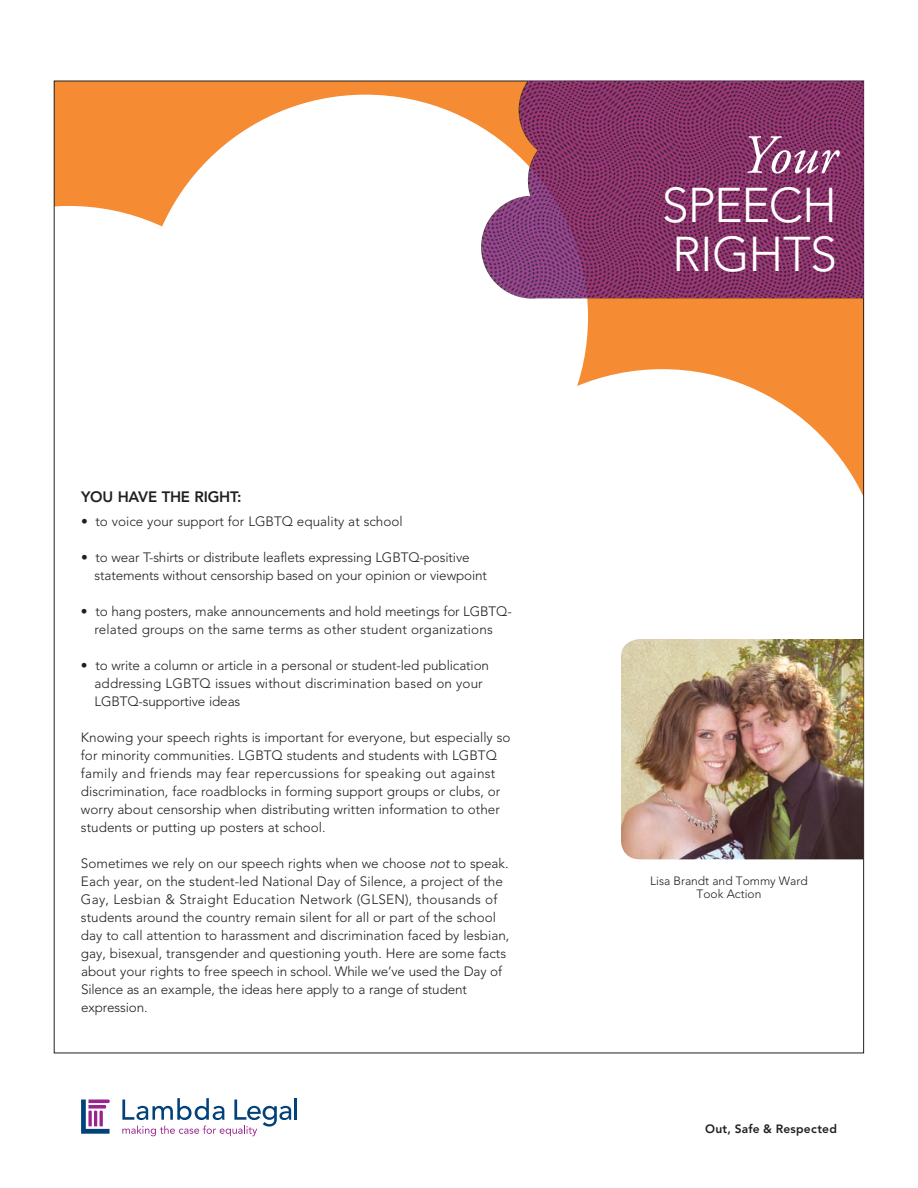
<style>
.page{position:relative;width:918px;height:1188px;background:#fff}
.page>*{position:absolute;margin:0;border:0;box-sizing:border-box;transform-origin:0 0}
.t1{font:italic 55.2px "Adobe Garamond Pro";color:#fff}
.t2{font:300 48.3px/49.1px "Avenir LT Std";letter-spacing:-.02em;color:#fff}
.t3{font:800 15px "Avenir LT Std";letter-spacing:-.015em;color:#231f20}
.t4{font:300 13.5px/18px "Avenir LT Std";color:#231f20}
.t5{font:300 12px/13.5px "Avenir LT Std";color:#231f20;text-align:center}
.t6{font:800 12px "Avenir LT Std";letter-spacing:.015em;color:#231f20}
.s1{font-style:italic}
</style>
<div class="page">
<div style="left:54px;top:81px;width:810px;height:964px;background:#f58b32"></div>
<svg style="left:475px;top:369px;width:387px;height:201px;background:#fdf2e8"></svg>
<div style="left:143px;top:95px;width:445px;height:445px;background:#fff;border-radius:50%"></div>
<div style="left:56px;top:206px;width:117px;height:206px;background:#fff"></div>
<div style="left:54px;top:412px;width:421px;height:641px;background:#fff"></div>
<div style="left:255px;top:570px;width:609px;height:483px;background:#fff"></div>
<img style="left:468px;top:81px;width:396px;height:226px">
<hr style="left:295px;top:1098px;width:2px;height:22px;background:#004279">
<svg style="left:122px;top:1098px;width:169px;height:38px"></svg>
<svg style="left:81px;top:1100px;width:29px;height:34px"></svg>
<img style="left:621px;top:639px;width:242px;height:220px">
<p class="t3" style="left:81px;top:488px;width:162px">You have th e right:</p>
<p class="t4" style="left:81px;top:513px;width:323px">• to voice your support for LGBTQ equality at school</p>
<p class="t4" style="left:81px;top:549px;width:311px">• to wear T-shirts or distribute leaflets expressing LGBT</p>
<p class="t4" style="left:94px;top:549px;width:394px;text-indent:314px">Q-positive statements without censorship based on your opinion or viewpoint</p>
<p class="t4" style="left:81px;top:603px;width:399px">• to hang posters, make announcements and hold meetings for LGBT</p>
<p class="t4" style="left:496px;top:603px;width:17px">Q-</p>
<p class="t4" style="left:94px;top:621px;width:400px">related groups on the same terms as other student organizations</p>
<p class="t4" style="left:94px;top:657px;width:396px;text-indent:-14px">• to write a column or article in a personal or student-led publication addressing LGBT</p>
<p class="t4" style="left:200px;top:675px;width:285px">Q issues without discrimination based on your</p>
<p class="t4" style="left:94px;top:693px;width:17px">LGBT</p>
<p class="t4" style="left:127px;top:693px;width:114px">Q-supportive ideas</p>
<p class="t4" style="left:81px;top:729px;width:431px">Knowing your speech rights is important for everyone, but especially so for minority communities. LGBT</p>
<p class="t4" style="left:272px;top:747px;width:197px">Q students and students with LGBT</p>
<p class="t4" style="left:81px;top:747px;width:421px;text-indent:405px">Q family and friends may fear repercussions for speaking out against discrimination, face roadblocks in forming support groups or clubs, or worry about censorship when distributing written information to other students or putting up posters at school.</p>
<p class="t4" style="left:81px;top:855px;width:430px">Sometimes we rely on our speech rights when we choose <span class="s1">not</span> to speak.<br>Each year, on the student-led National Day of Silence, a project of the Gay, Lesbian &amp; Straight Education Network (GLSEN), thousands of students around the country remain silent for all or part of the school day to call attention to harassment and discrimination faced by lesbian, gay, bisexual, transgender and questioning youth. Here are some facts about your rights to free speech in school. While we’ve used the Day of Silence as an example, the ideas here apply to a range of student expression.</p>
<h1 class="t1" style="left:741px;top:122px;width:98px">Your</h1>
<h2 class="t2" style="left:662px;top:181px;width:177px">Speech<br>Rights</h2>
<p class="t5" style="left:650px;top:874px;width:159px">Lisa B randt and Tommy Ward<br>Took Action</p>
<p class="t6" style="left:705px;top:1122px;width:133px">Out, Safe &amp; Respected</p>
</div>
